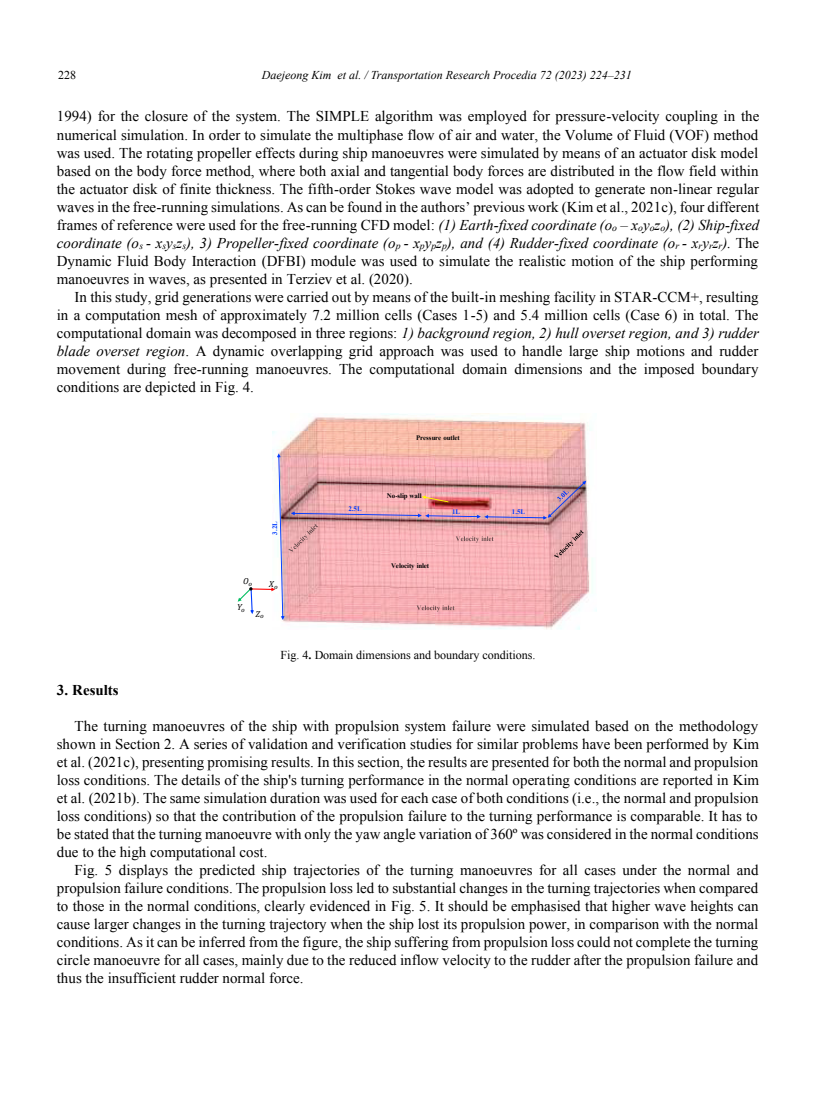
<style>
.page{position:relative;width:817px;height:1115px;background:#fff}
.page>*{position:absolute;margin:0;border:0;box-sizing:border-box;transform-origin:0 0}
.t1{font:15px "Times New Roman";color:#000}
.t2{font:italic 15px "Times New Roman";color:#000}
.t3{font:700 15px "Times New Roman";color:#000}
.t4{font:italic 12px "Times New Roman";color:#000}
.t5{font:12px "Times New Roman";color:#000}
.t6{font:700 6.9px "Times New Roman";letter-spacing:-.01em;color:#000}
.t7{font:700 6.9px "Times New Roman";color:#003bff}
.s1{font-style:italic}
.s2{font-style:normal}
.s3{font-weight:700}
</style>
<div class="page">
<img style="left:273px;top:413px;width:323px;height:217px">
<svg style="left:237px;top:453px;width:349px;height:166px;background:#eab2b6"></svg>
<p class="t5" style="left:58px;top:66px;width:19px">228</p>
<p class="t4" style="left:262px;top:66px;width:371px">Daejeong Kim et al. / Transportation Research Procedia 72 (2023) 224–231</p>
<p class="t1" style="left:57px;top:106px;width:704px">1994) for the closure of the system. The SIMPLE algorithm was employed for pressure-velocity coupling in the</p>
<p class="t1" style="left:57px;top:124px;width:702px">numerical simulation. In order to simulate the multiphase flow of air and water, the Volume of Fluid (VOF) method</p>
<p class="t1" style="left:57px;top:142px;width:702px">was used. The rotating propeller effects during ship manoeuvres were simulated by means of an actuator disk model</p>
<p class="t1" style="left:57px;top:160px;width:703px">based on the body force method, where both axial and tangential body forces are distributed in the flow field within</p>
<p class="t1" style="left:57px;top:178px;width:703px">the actuator disk of finite thickness. The fifth-order Stokes wave model was adopted to generate non-linear regular</p>
<p class="t1" style="left:57px;top:196px;width:703px">waves in the free-running simulations. As can be found in the authors’ previous work (Kim et al., 2021c), four different</p>
<p class="t1" style="left:57px;top:214px;width:703px">frames of reference were used for the free-running CFD model: <span class="s1">(1) Earth-fixed coordinate (o</span><sub>o</sub> <span class="s1">– x</span><sub>o</sub><span class="s1">y</span><sub>o</sub><span class="s1">z</span><sub>o</sub><span class="s1">), (2) Ship-fixed</span></p>
<p class="t2" style="left:57px;top:232px;width:703px">coordinate (o<sub>s</sub> - x<sub>s</sub>y<sub>s</sub>z<sub>s</sub>), 3) Propeller-fixed coordinate (o<sub>p</sub> - x<sub>p</sub>y<sub>p</sub>z<sub>p</sub>), and (4) Rudder-fixed coordinate (o<sub>r</sub> - x<sub>r</sub>y<sub>r</sub>z<sub>r</sub>). <span class="s2">The</span></p>
<p class="t1" style="left:57px;top:250px;width:702px">Dynamic Fluid Body Interaction (DFBI) module was used to simulate the realistic motion of the ship performing</p>
<p class="t1" style="left:57px;top:268px;width:357px">manoeuvres in waves, as presented in Terziev et al. (2020).</p>
<p class="t1" style="left:75px;top:286px;width:685px">In this study, grid generations were carried out by means of the built-in meshing facility in STAR-CCM+, resulting</p>
<p class="t1" style="left:57px;top:304px;width:703px">in a computation mesh of approximately 7.2 million cells (Cases 1-5) and 5.4 million cells (Case 6) in total. The</p>
<p class="t2" style="left:57px;top:322px;width:703px"><span class="s2">computational domain was decomposed in three regions:</span> 1) background region, 2) hull overset region, and 3) rudder</p>
<p class="t1" style="left:57px;top:340px;width:703px"><span class="s1">blade overset region</span>. A dynamic overlapping grid approach was used to handle large ship motions and rudder</p>
<p class="t1" style="left:57px;top:358px;width:703px">movement during free-running manoeuvres. The computational domain dimensions and the imposed boundary</p>
<p class="t1" style="left:57px;top:376px;width:199px">conditions are depicted in Fig. 4.</p>
<p class="t6" style="left:416px;top:433px;width:45px">Pressure outlet</p>
<p class="t7" style="left:270px;top:534px;width:15px;rotate:-90deg">3.2L</p>
<p class="t7" style="left:348px;top:503px;width:15px">2.5L</p>
<p class="t6" style="left:387px;top:491px;width:36px">No-slip wall</p>
<p class="t6" style="left:391px;top:561px;width:40px">Velocity inlet</p>
<p class="t7" style="left:452px;top:507px;width:10px">1L</p>
<p class="t7" style="left:512px;top:507px;width:15px">1.5L</p>
<p class="t5" style="left:280px;top:646px;width:256px">Fig. 4<span class="s3">.</span> Domain dimensions and boundary conditions.</p>
<p class="t3" style="left:57px;top:678px;width:63px">3. Results</p>
<p class="t1" style="left:75px;top:714px;width:684px">The turning manoeuvres of the ship with propulsion system failure were simulated based on the methodology</p>
<p class="t1" style="left:57px;top:732px;width:703px">shown in Section 2. A series of validation and verification studies for similar problems have been performed by Kim</p>
<p class="t1" style="left:57px;top:750px;width:703px">et al. (2021c), presenting promising results. In this section, the results are presented for both the normal and propulsion</p>
<p class="t1" style="left:57px;top:768px;width:703px">loss conditions. The details of the ship's turning performance in the normal operating conditions are reported in Kim</p>
<p class="t1" style="left:57px;top:786px;width:703px">et al. (2021b). The same simulation duration was used for each case of both conditions (i.e., the normal and propulsion</p>
<p class="t1" style="left:57px;top:804px;width:702px">loss conditions) so that the contribution of the propulsion failure to the turning performance is comparable. It has to</p>
<p class="t1" style="left:57px;top:822px;width:703px">be stated that the turning manoeuvre with only the yaw angle variation of 360º was considered in the normal conditions</p>
<p class="t1" style="left:57px;top:840px;width:212px">due to the high computational cost.</p>
<p class="t1" style="left:75px;top:859px;width:685px">Fig. 5 displays the predicted ship trajectories of the turning manoeuvres for all cases under the normal and</p>
<p class="t1" style="left:57px;top:877px;width:702px">propulsion failure conditions. The propulsion loss led to substantial changes in the turning trajectories when compared</p>
<p class="t1" style="left:57px;top:895px;width:703px">to those in the normal conditions, clearly evidenced in Fig. 5. It should be emphasised that higher wave heights can</p>
<p class="t1" style="left:57px;top:913px;width:702px">cause larger changes in the turning trajectory when the ship lost its propulsion power, in comparison with the normal</p>
<p class="t1" style="left:57px;top:931px;width:703px">conditions. As it can be inferred from the figure, the ship suffering from propulsion loss could not complete the turning</p>
<p class="t1" style="left:57px;top:949px;width:703px">circle manoeuvre for all cases, mainly due to the reduced inflow velocity to the rudder after the propulsion failure and</p>
<p class="t1" style="left:57px;top:967px;width:248px">thus the insufficient rudder normal force.</p>
</div>
